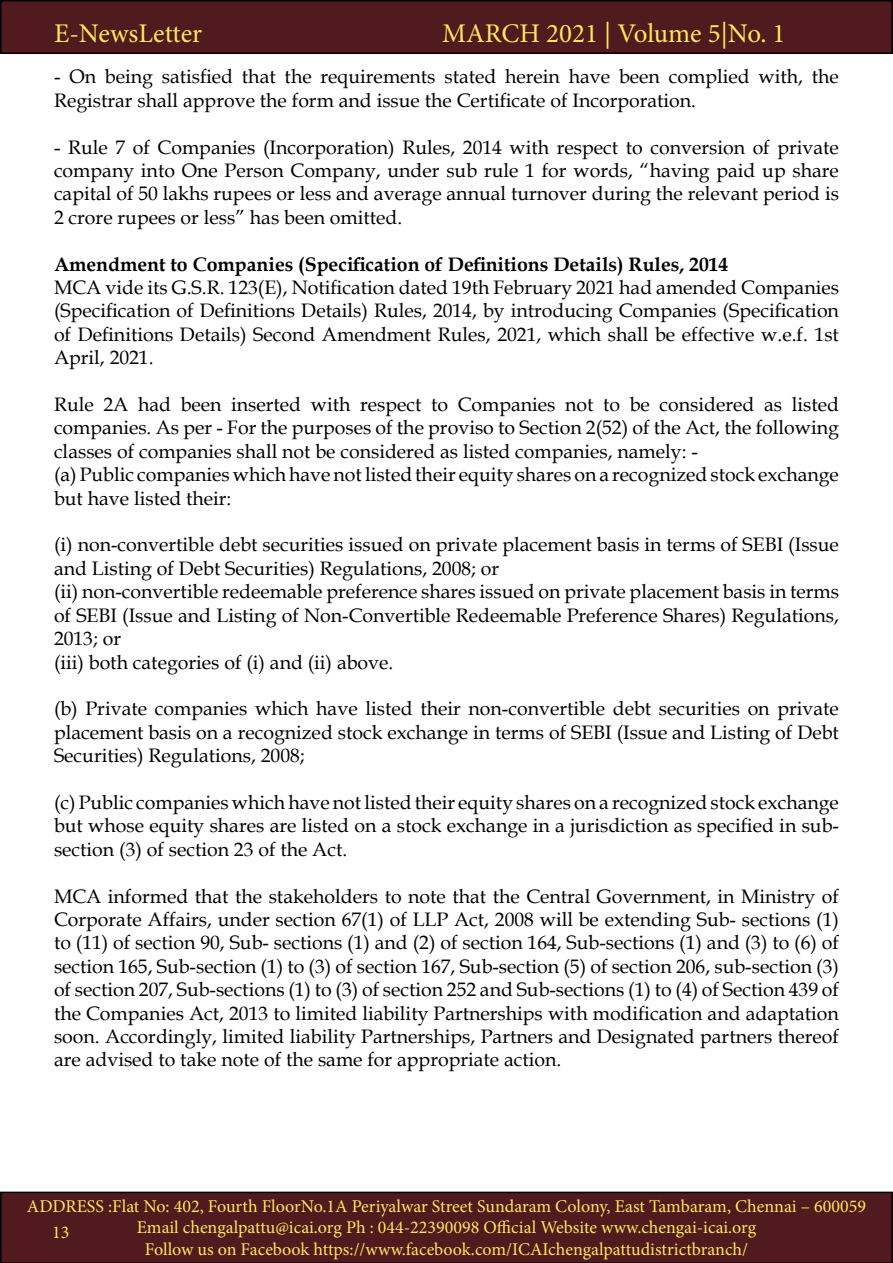
<style>
.page{position:relative;width:893px;height:1263px;background:#fff}
.page>*{position:absolute;margin:0;border:0;box-sizing:border-box;transform-origin:0 0}
.t1{font:27px "Minion Pro";color:#fce85d}
.t2{font:19.5px/23.4px "Book Antiqua";color:#000;text-align:justify}
.t3{font:700 19.5px "Book Antiqua";color:#000}
.t4{font:18px/21.6px "Minion Pro";color:#fce85d;text-align:center}
</style>
<div class="page">
<div style="left:1px;top:1px;width:891px;height:52px;background:#501a1e"></div>
<div style="left:0;top:0;width:893px;height:54px;border:2px solid #000"></div>
<div style="left:0;top:1191px;width:893px;height:72px;background:#501a1e"></div>
<h1 class="t1" style="left:54px;top:15px;width:150px">E-NewsLetter</h1>
<h1 class="t1" style="left:442px;top:15px;width:345px">MARCH 2021 | Volume 5|No. 1</h1>
<p class="t2" style="left:54px;top:65px;width:786px">- On being satisfied that the requirements stated herein have been complied with, the<br>Registrar shall approve the form and issue the Certificate of Incorporation.</p>
<p class="t2" style="left:54px;top:135px;width:786px">- Rule 7 of Companies (Incorporation) Rules, 2014 with respect to conversion of private company into One Person Company, under sub rule 1 for words, “having paid up share capital of 50 lakhs rupees or less and average annual turnover during the relevant period is 2 crore rupees or less” has been omitted.</p>
<p class="t3" style="left:54px;top:251px;width:676px">Amendment to Companies (Specification of Definitions Details) Rules, 2014</p>
<p class="t2" style="left:54px;top:275px;width:786px">MCA vide its G.S.R. 123(E), Notification dated 19th February 2021 had amended Companies (Specification of Definitions Details) Rules, 2014, by introducing Companies (Specification of Definitions Details) Second Amendment Rules, 2021, which shall be effective w.e.f. 1st April, 2021.</p>
<p class="t2" style="left:54px;top:392px;width:786px;text-align:left">Rule 2A had been inserted with respect to Companies not to be considered as listed companies. As per - For the purposes of the proviso to Section 2(52) of the Act, the following classes of companies shall not be considered as listed companies, namely: -<br>(a) Public companies which have not listed their equity shares on a recognized stock exchange but have listed their:</p>
<p class="t2" style="left:54px;top:533px;width:786px;text-align:left">(i) non-convertible debt securities issued on private placement basis in terms of SEBI (Issue and Listing of Debt Securities) Regulations, 2008; or<br>(ii) non-convertible redeemable preference shares issued on private placement basis in terms of SEBI (Issue and Listing of Non-Convertible Redeemable Preference Shares) Regulations, 2013; or<br>(iii) both categories of (i) and (ii) above.</p>
<p class="t2" style="left:54px;top:696px;width:786px">(b) Private companies which have listed their non-convertible debt securities on private placement basis on a recognized stock exchange in terms of SEBI (Issue and Listing of Debt Securities) Regulations, 2008;</p>
<p class="t2" style="left:54px;top:790px;width:786px">(c) Public companies which have not listed their equity shares on a recognized stock exchange but whose equity shares are listed on a stock exchange in a jurisdiction as specified in sub&shy;section (3) of section 23 of the Act.</p>
<p class="t2" style="left:54px;top:884px;width:786px">MCA informed that the stakeholders to note that the Central Government, in Ministry of Corporate Affairs, under section 67(1) of LLP Act, 2008 will be extending Sub- sections (1) to (11) of section 90, Sub- sections (1) and (2) of section 164, Sub-sections (1) and (3) to (6) of section 165, Sub-section (1) to (3) of section 167, Sub-section (5) of section 206, sub-section (3) of section 207, Sub-sections (1) to (3) of section 252 and Sub-sections (1) to (4) of Section 439 of the Companies Act, 2013 to limited liability Partnerships with modification and adaptation soon. Accordingly, limited liability Partnerships, Partners and Designated partners thereof are advised to take note of the same for appropriate action.</p>
<p class="t4" style="left:27px;top:1195px;width:840px">ADDRESS :Flat No: 402, Fourth FloorNo.1A Periyalwar Street Sundaram Colony, East Tambaram, Chennai – 600059<br>Email chengalpattu@icai.org Ph : 044-22390098 Official Website www.chengai-icai.org<br>Follow us on Facebook https://www.facebook.com/ICAIchengalpattudistrictbranch/</p>
<p class="t4" style="left:52px;top:1221px;width:19px">13</p>
</div>
